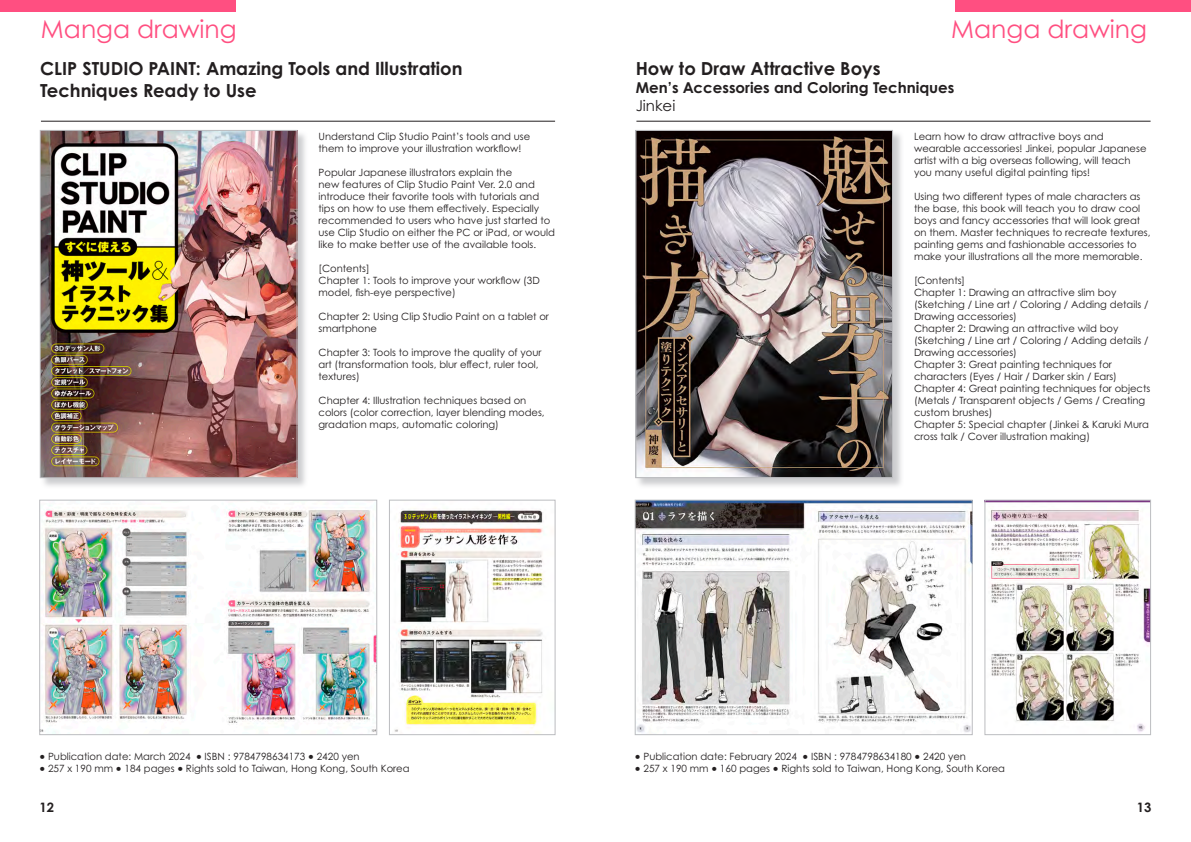
<style>
.page{position:relative;width:1191px;height:842px;background:#fff}
.page>*{position:absolute;margin:0;border:0;box-sizing:border-box;transform-origin:0 0}
.t1{font:25px "Century Gothic Pro";color:#ff4f81}
.t2{font:700 18px/21.6px "Century Gothic Pro";color:#231f20}
.t3{font:700 15px "Century Gothic Pro";color:#231f20}
.t4{font:15px "Century Gothic Pro";color:#231f20}
.t5{font:700 13px "Century Gothic Pro";color:#231f20}
.t6{font:10px/12px "Century Gothic Pro";color:#231f20}
.s1{font-family:"Lucida Grande"}
</style>
<div class="page">
<hr style="left:636px;top:121px;width:514px;height:1px;background:#231f20">
<hr style="left:41px;top:121px;width:514px;height:1px;background:#231f20">
<div style="left:40px;top:130px;width:268px;height:359px;background:#bcbdc0;opacity:.75"></div>
<img style="left:42px;top:132px;width:253px;height:344px">
<div style="left:40px;top:130px;width:257px;height:348px;border:1px solid #bcbdc0"></div>
<img style="left:41px;top:505px;width:334px;height:228px">
<div style="left:39px;top:500px;width:338px;height:235px;border:1px solid #bcbdc0"></div>
<img style="left:394px;top:508px;width:149px;height:225px">
<div style="left:389px;top:500px;width:166px;height:235px;border:1px solid #bcbdc0"></div>
<img style="left:637px;top:502px;width:333px;height:231px">
<div style="left:635px;top:500px;width:337px;height:235px;border:1px solid #bcbdc0"></div>
<img style="left:986px;top:502px;width:162px;height:230px">
<div style="left:984px;top:500px;width:166px;height:235px;border:1px solid #bcbdc0"></div>
<div style="left:955px;top:0;width:236px;height:11px;background:#ff4f81"></div>
<div style="left:0;top:0;width:235px;height:11px;background:#ff4f81"></div>
<div style="left:635px;top:130px;width:269px;height:359px;background:#bcbdc0;opacity:.75"></div>
<img style="left:638px;top:132px;width:252px;height:344px">
<div style="left:635px;top:130px;width:257px;height:348px;border:1px solid #bcbdc0"></div>
<h1 class="t1" style="left:41px;top:14px;width:197px">Manga drawing</h1>
<h1 class="t1" style="left:951px;top:14px;width:197px">Manga drawing</h1>
<h2 class="t2" style="left:40px;top:57px;width:424px">CLIP STUDIO PAINT: Amazing Tools and Illustration<br>Techniques Ready to Use</h2>
<h2 class="t2" style="left:636px;top:57px;width:246px">How to Draw Attractive Boys</h2>
<h3 class="t3" style="left:636px;top:78px;width:320px">Men’s Accessories and Coloring Techniques</h3>
<h3 class="t4" style="left:636px;top:96px;width:41px">Jinkei</h3>
<p class="t6" style="left:318px;top:130px;width:213px">Understand Clip Studio Paint’s tools and use them to improve your illustration workflow!</p>
<p class="t6" style="left:318px;top:166px;width:238px">Popular Japanese illustrators explain the<br>new features of Clip Studio Paint Ver. 2.0 and introduce their favorite tools with tutorials and tips on how to use them effectively. Especially recommended to users who have just started to use Clip Studio on either the PC or iPad, or would like to make better use of the available tools.</p>
<p class="t6" style="left:318px;top:262px;width:223px">[Contents]<br>Chapter 1: Tools to improve your workflow (3D model, fish-eye perspective)</p>
<p class="t6" style="left:318px;top:310px;width:232px">Chapter 2: Using Clip Studio Paint on a tablet or smartphone</p>
<p class="t6" style="left:318px;top:346px;width:224px">Chapter 3: Tools to improve the quality of your art (transformation tools, blur effect, ruler tool, textures)</p>
<p class="t6" style="left:318px;top:394px;width:228px">Chapter 4: Illustration techniques based on colors (color correction, layer blending modes, gradation maps, automatic coloring)</p>
<p class="t6" style="left:914px;top:130px;width:234px">Learn how to draw attractive boys and wearable accessories! Jinkei, popular Japanese artist with a big overseas following, will teach you many useful digital painting tips!</p>
<p class="t6" style="left:914px;top:190px;width:238px">Using two different types of male characters as the base, this book will teach you to draw cool boys and fancy accessories that will look great on them. Master techniques to recreate textures, painting gems and fashionable accessories to make your illustrations all the more memorable.</p>
<p class="t6" style="left:914px;top:274px;width:238px">[Contents]<br>Chapter 1: Drawing an attractive slim boy (Sketching / Line art / Coloring / Adding details / Drawing accessories)<br>Chapter 2: Drawing an attractive wild boy (Sketching / Line art / Coloring / Adding details / Drawing accessories)<br>Chapter 3: Great painting techniques for characters (Eyes / Hair / Darker skin / Ears)<br>Chapter 4: Great painting techniques for objects (Metals / Transparent objects / Gems / Creating custom brushes)<br>Chapter 5: Special chapter (Jinkei &amp; Karuki Mura cross talk / Cover illustration making)</p>
<p class="t6" style="left:39px;top:750px;width:322px"><span class="s1">●</span> Publication date: March 2024 <span class="s1">●</span> ISBN : 9784798634173 <span class="s1">●</span> 2420 yen</p>
<p class="t6" style="left:39px;top:762px;width:371px"><span class="s1">●</span> 257 x 190 mm <span class="s1">●</span> 184 pages <span class="s1">●</span> Rights sold to Taiwan, Hong Kong, South Korea</p>
<p class="t6" style="left:635px;top:750px;width:332px"><span class="s1">●</span> Publication date: February 2024 <span class="s1">●</span> ISBN : 9784798634180 <span class="s1">●</span> 2420 yen</p>
<p class="t6" style="left:635px;top:762px;width:371px"><span class="s1">●</span> 257 x 190 mm <span class="s1">●</span> 160 pages <span class="s1">●</span> Rights sold to Taiwan, Hong Kong, South Korea</p>
<h3 class="t5" style="left:40px;top:799px;width:16px">12</h3>
<h3 class="t5" style="left:1136px;top:799px;width:16px">13</h3>
</div>
